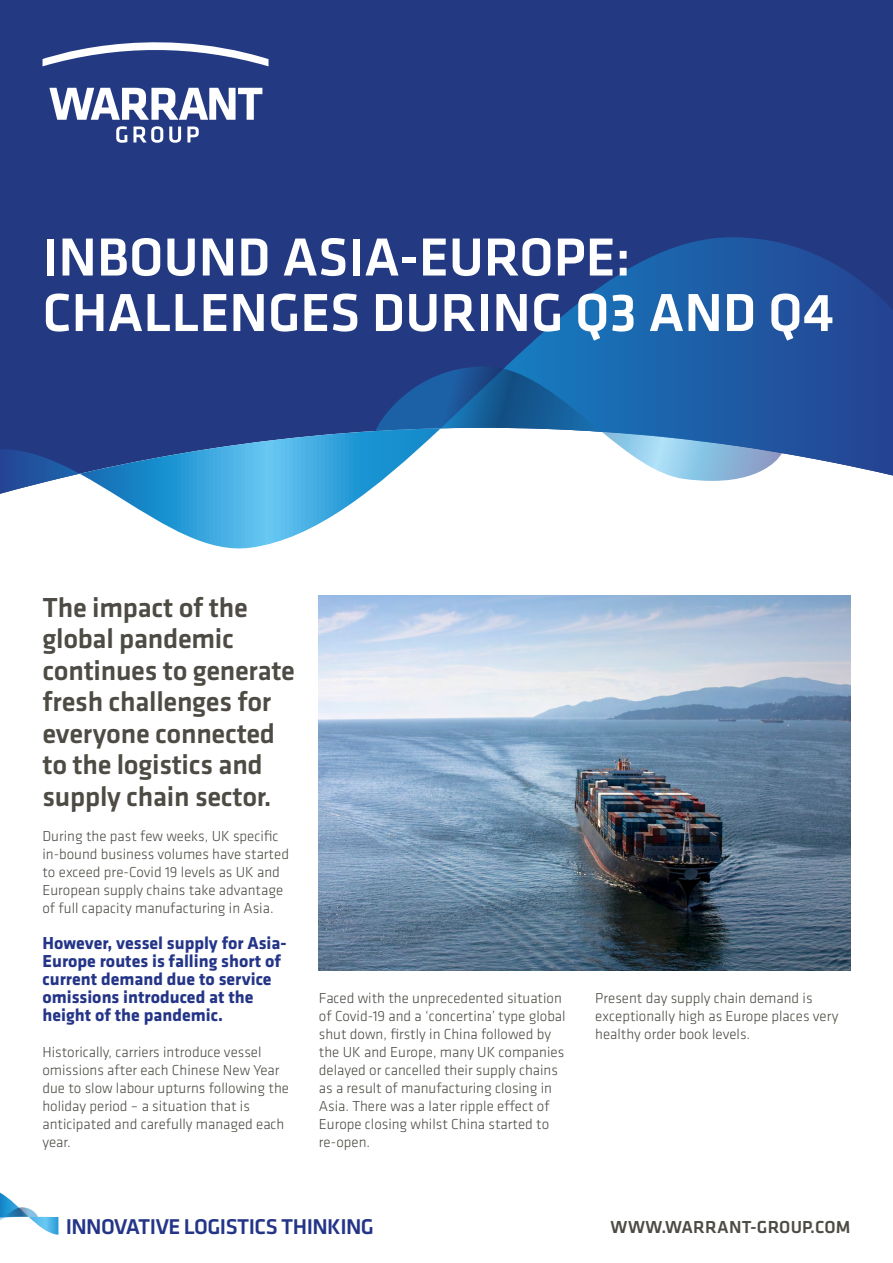
<style>
.page{position:relative;width:893px;height:1263px;background:#fff}
.page>*{position:absolute;margin:0;border:0;box-sizing:border-box;transform-origin:0 0}
.t1{font:500 55.5px/55.5px "Klavika Basic";color:#fff}
.t2{font:500 28.5px/31.5px "Klavika Basic";letter-spacing:-.01em;color:#4d4b44}
.t3{font:500 22.2px "Klavika Basic";letter-spacing:-.025em;color:#243588}
.t4{font:700 18px/18px "Klavika Basic";color:#243588}
.t5{font:500 18px "Klavika Basic";letter-spacing:.01em;color:#4d4b44}
.t6{font:300 15px/18px "Klavika Basic";color:#4d4b44}
</style>
<div class="page">
<svg style="left:0;top:1192px;width:58px;height:43px"></svg>
<div style="left:0;top:0;width:893px;height:237px;background:#233a83"></div>
<svg style="left:0;top:237px;width:893px;height:312px"></svg>
<svg style="left:376px;top:366px;width:406px;height:115px"></svg>
<svg style="left:49px;top:88px;width:213px;height:32px"></svg>
<svg style="left:43px;top:21px;width:226px;height:45px"></svg>
<svg style="left:116px;top:126px;width:11px;height:17px"></svg>
<svg style="left:133px;top:126px;width:30px;height:17px"></svg>
<svg style="left:169px;top:127px;width:12px;height:16px"></svg>
<svg style="left:187px;top:127px;width:12px;height:15px"></svg>
<img style="left:319px;top:595px;width:531px;height:375px">
<h1 class="t1" style="left:43px;top:228px;width:793px">INBOUND ASIA-EUROPE:<br>CHALLENGES DURING Q3 AND Q4</h1>
<h2 class="t2" style="left:43px;top:591px;width:254px">The impact of the global pandemic continues to generate fresh challenges for everyone connected to the logistics and supply chain sector.</h2>
<p class="t6" style="left:42px;top:827px;width:248px">During the past few weeks, UK specific in-bound business volumes have started to exceed pre-Covid 19 levels as UK and European supply chains take advantage of full capacity manufacturing in Asia.</p>
<p class="t4" style="left:42px;top:933px;width:246px">However, vessel supply for Asia-<br>Europe routes is falling short of current demand due to service omissions introduced at the height of the pandemic.</p>
<p class="t6" style="left:42px;top:1043px;width:248px">Historically, carriers introduce vessel omissions after each Chinese New Year due to slow labour upturns following the holiday period – a situation that is anticipated and carefully managed each year.</p>
<p class="t6" style="left:319px;top:989px;width:248px">Faced with the unprecedented situation of Covid-19 and a ‘concertina’ type global shut down, firstly in China followed by the UK and Europe, many UK companies delayed or cancelled their supply chains as a result of manufacturing closing in Asia. There was a later ripple effect of Europe closing whilst China started to re-open.</p>
<p class="t6" style="left:595px;top:989px;width:245px">Present day supply chain demand is exceptionally high as Europe places very healthy order book levels.</p>
<h3 class="t3" style="left:66px;top:1212px;width:310px">INNOVATIVE LOGISTICS THINKING</h3>
<p class="t5" style="left:611px;top:1215px;width:241px">WWW.WARRANT-GROUP.COM</p>
</div>
